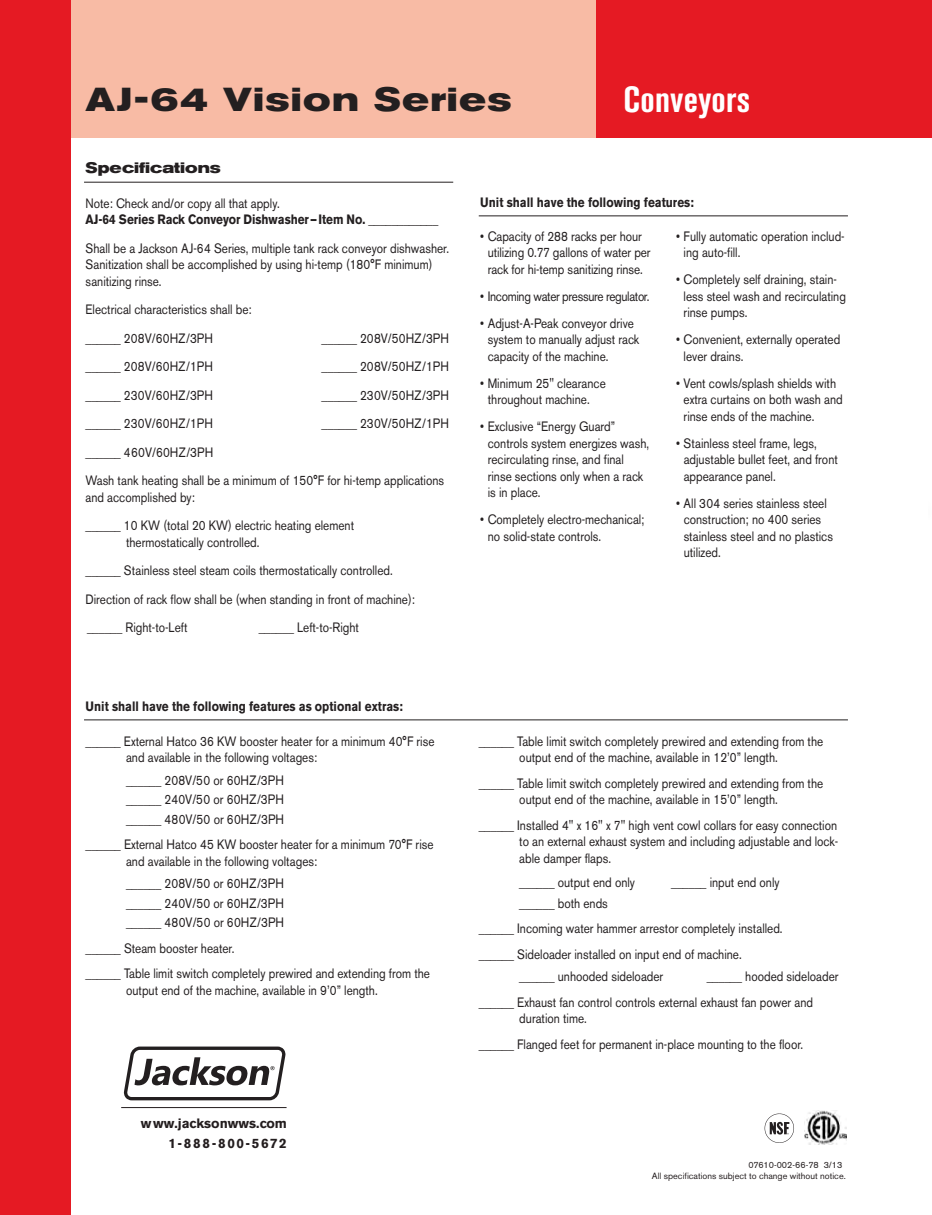
<style>
.page{position:relative;width:932px;height:1215px;background:#fff}
.page>*{position:absolute;margin:0;border:0;box-sizing:border-box;transform-origin:0 0}
.t1{font:700 condensed 36px "Akzidenz Grotesk BE";letter-spacing:.01em;color:#fff}
.t2{font:700 expanded 33px "Akzidenz Grotesk BE";letter-spacing:.04em;color:#231f20}
.t3{font:700 expanded 15px "Akzidenz Grotesk BE";color:#231f20}
.t4{font:13.5px/16.5px "Akzidenz Grotesk BE";color:#231f20;scale:.87 1}
.t5{font:700 13.5px/16.5px "Akzidenz Grotesk BE";color:#231f20;scale:.87 1}
.t6{font:13.5px "Akzidenz Grotesk BE";letter-spacing:-.03em;color:#231f20;scale:.87 1}
.t7{font:700 13.5px/19.5px "Akzidenz Grotesk BE";color:#231d1e;text-align:right}
.t8{font:9px/10.8px "Akzidenz Grotesk BE";color:#241e1f}
.s1{font-weight:400}
</style>
<div class="page">
<div style="left:0;top:0;width:604px;height:138px;background:#f8bba5"></div>
<div style="left:596px;top:0;width:336px;height:138px;background:#e51a23"></div>
<div style="left:0;top:0;width:70px;height:1215px;background:#e51a23"></div>
<hr style="left:84px;top:182px;width:369px;height:1px;background:#231f20">
<hr style="left:84px;top:720px;width:764px;height:1px;background:#231f20">
<hr style="left:478px;top:215px;width:370px;height:1px;background:#231f20">
<hr style="left:121px;top:1107px;width:165px;height:1px;background:#231d1e">
<svg style="left:124px;top:1047px;width:162px;height:53px"></svg>
<svg style="left:764px;top:1114px;width:30px;height:29px"></svg>
<img style="left:804px;top:1111px;width:42px;height:33px">
<p class="t2" style="left:85px;top:80px;width:427px">AJ-64 Vision Series</p>
<p class="t3" style="left:86px;top:159px;width:137px">Specifications</p>
<p class="t1" style="left:623px;top:79px;width:128px">Conveyors</p>
<p class="t5" style="left:85px;top:195px;width:407px"><span class="s1">Note: Check and/or copy all that apply.<br></span>AJ-64 Series Rack Conveyor Dishwasher—Item No. ____________</p>
<p class="t4" style="left:85px;top:240px;width:419px">Shall be a Jackson AJ-64 Series, multiple tank rack conveyor dishwasher.<br>Sanitization shall be accomplished by using hi-temp (180°F minimum) sanitizing rinse.</p>
<p class="t4" style="left:85px;top:295px;width:193px;line-height:28.5px">Electrical characteristics shall be: ______ 208V/60HZ/3PH</p>
<p class="t4" style="left:321px;top:330px;width:148px">______ 208V/50HZ/3PH</p>
<p class="t4" style="left:85px;top:358px;width:148px">______ 208V/60HZ/1PH</p>
<p class="t4" style="left:321px;top:358px;width:148px">______ 208V/50HZ/1PH</p>
<p class="t4" style="left:85px;top:387px;width:148px">______ 230V/60HZ/3PH</p>
<p class="t4" style="left:321px;top:387px;width:148px">______ 230V/50HZ/3PH</p>
<p class="t4" style="left:85px;top:415px;width:148px">______ 230V/60HZ/1PH</p>
<p class="t4" style="left:321px;top:415px;width:148px">______ 230V/50HZ/1PH</p>
<p class="t4" style="left:85px;top:438px;width:414px;line-height:28.5px">______ 460V/60HZ/3PH<br>Wash tank heating shall be a minimum of 150°F for hi-temp applications</p>
<p class="t4" style="left:85px;top:483px;width:310px;line-height:28.5px">and accomplished by:<br>______ 10 KW (total 20 KW) electric heating element</p>
<p class="t4" style="left:85px;top:528px;width:380px;line-height:28.5px;text-indent:40px">thermostatically controlled.<br>______ Stainless steel steam coils thermostatically controlled.<br>Direction of rack flow shall be (when standing in front of machine): ______ Right-to-Left</p>
<p class="t4" style="left:259px;top:619px;width:117px">______ Left-to-Right</p>
<p class="t5" style="left:86px;top:698px;width:366px">Unit shall have the following features as optional extras:</p>
<p class="t4" style="left:126px;top:733px;width:356px;text-indent:-41px">______ External Hatco 36 KW booster heater for a minimum 40°F rise and available in the following voltages:</p>
<p class="t4" style="left:126px;top:770px;width:183px;line-height:19.5px;text-align:justify">______ 208V/50 or 60HZ/3PH ______ 240V/50 or 60HZ/3PH ______ 480V/50 or 60HZ/3PH</p>
<p class="t4" style="left:126px;top:836px;width:355px;text-indent:-41px">______ External Hatco 45 KW booster heater for a minimum 70°F rise and available in the following voltages:</p>
<p class="t4" style="left:126px;top:874px;width:183px;line-height:19.5px;text-align:justify">______ 208V/50 or 60HZ/3PH ______ 240V/50 or 60HZ/3PH ______ 480V/50 or 60HZ/3PH</p>
<p class="t4" style="left:86px;top:935px;width:397px;line-height:25.5px">______ Steam booster heater.<br>______ Table limit switch completely prewired and extending from the</p>
<p class="t4" style="left:126px;top:982px;width:291px">output end of the machine, available in 9’0” length.</p>
<p class="t7" style="left:141px;top:1114px;width:148px">www.jacksonwws.com<br>1-888-800-5672</p>
<p class="t5" style="left:480px;top:195px;width:247px">Unit shall have the following features:</p>
<p class="t4" style="left:488px;top:228px;width:188px;text-indent:-8px">• Capacity of 288 racks per hour utilizing 0.77 gallons of water per rack for hi-temp sanitizing rinse.</p>
<p class="t6" style="left:480px;top:288px;width:196px">• Incoming water pressure regulator.</p>
<p class="t4" style="left:488px;top:315px;width:176px;text-indent:-8px">• Adjust-A-Peak conveyor drive system to manually adjust rack capacity of the machine.</p>
<p class="t4" style="left:488px;top:375px;width:137px;text-indent:-8px">• Minimum 25" clearance throughout machine.</p>
<p class="t4" style="left:488px;top:418px;width:187px;text-indent:-8px">• Exclusive “Energy Guard” controls system energizes wash, recirculating rinse, and final rinse sections only when a rack is in place.</p>
<p class="t4" style="left:488px;top:511px;width:182px;text-indent:-8px">• Completely electro-mechanical; no solid-state controls.</p>
<p class="t4" style="left:683px;top:228px;width:187px;text-indent:-8px">• Fully automatic operation includ&shy;ing auto-fill.</p>
<p class="t4" style="left:683px;top:271px;width:188px;text-indent:-8px">• Completely self draining, stain&shy;less steel wash and recirculating rinse pumps.</p>
<p class="t4" style="left:683px;top:331px;width:182px;text-indent:-8px">• Convenient, externally operated lever drains.</p>
<p class="t4" style="left:683px;top:375px;width:184px;text-indent:-8px">• Vent cowls/splash shields with extra curtains on both wash and rinse ends of the machine.</p>
<p class="t4" style="left:683px;top:435px;width:179px;text-indent:-8px">• Stainless steel frame, legs, adjustable bullet feet, and front appearance panel.</p>
<p class="t4" style="left:683px;top:495px;width:173px;text-indent:-8px">• All 304 series stainless steel construction; no 400 series stainless steel and no plastics utilized.</p>
<p class="t4" style="left:479px;top:733px;width:397px;text-align:center">______ Table limit switch completely prewired and extending from the output end of the machine, available in 12’0” length.</p>
<p class="t4" style="left:479px;top:775px;width:397px;text-align:center">______ Table limit switch completely prewired and extending from the output end of the machine, available in 15’0” length.</p>
<p class="t4" style="left:519px;top:817px;width:368px;text-align:justify;text-indent:-41px">______ Installed 4" x 16" x 7" high vent cowl collars for easy connection to an external exhaust system and including adjustable and lock&shy;able damper flaps.</p>
<p class="t4" style="left:519px;top:874px;width:135px">______ output end only</p>
<p class="t4" style="left:671px;top:874px;width:126px">______ input end only</p>
<p class="t4" style="left:479px;top:890px;width:351px;line-height:25.5px;text-indent:40px">______ both ends<br>______ Incoming water hammer arrestor completely installed. ______ Sideloader installed on input end of machine.</p>
<p class="t4" style="left:519px;top:968px;width:167px">______ unhooded sideloader</p>
<p class="t4" style="left:479px;top:964px;width:415px;line-height:25.5px;text-indent:228px">______ hooded sideloader ______ Exhaust fan control controls external exhaust fan power and</p>
<p class="t4" style="left:479px;top:1006px;width:374px;line-height:25.5px;text-indent:40px">duration time.<br>______ Flanged feet for permanent in-place mounting to the floor.</p>
<p class="t8" style="left:652px;top:1159px;width:195px;text-indent:97px">07610-002-66-78 3/13<br>All specifications subject to change without notice.</p>
</div>
